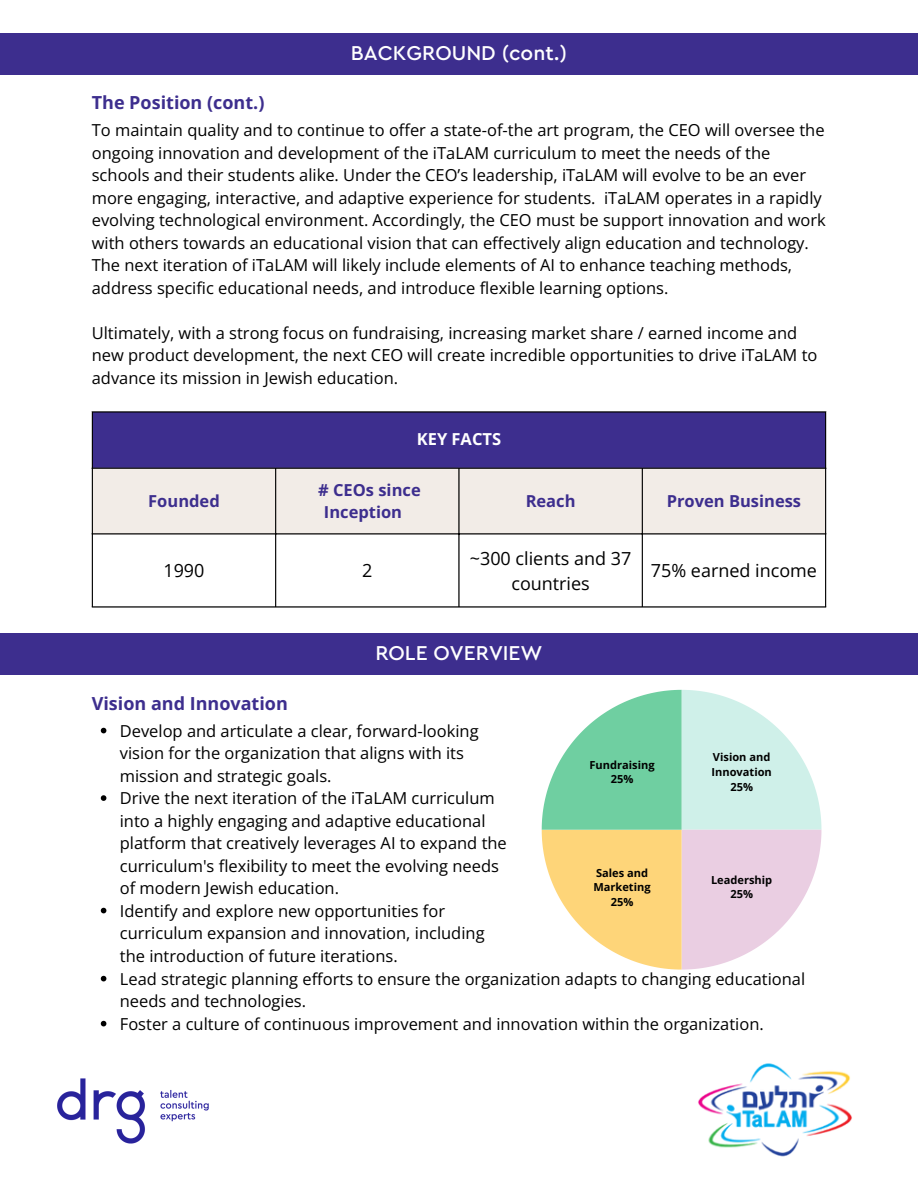
<style>
.page{position:relative;width:918px;height:1188px;background:#fff}
.page>*{position:absolute;margin:0;border:0;box-sizing:border-box;transform-origin:0 0}
.t1{font:500 21px "Cera Pro";color:#fff}
.t2{font:18px/24.8px "Open Sans";color:#000;text-align:center}
.t3{font:700 18px "Open Sans";color:#3d2e8e}
.t4{font:16.5px/22.5px "Open Sans";color:#000}
.t5{font:700 16.5px/22.5px "Open Sans";color:#3d2e8e}
.t6{font:700 16.5px "Open Sans";color:#fff}
.t7{font:700 11.1px/14.7px "Open Sans";color:#000}
</style>
<div class="page">
<div style="left:0;top:33px;width:918px;height:42px;background:#3d2e8e"></div>
<img style="left:57px;top:1078px;width:152px;height:66px">
<div style="left:92px;top:412px;width:734px;height:56px;background:#3d2e8e"></div>
<div style="left:93px;top:469px;width:732px;height:64px;background:#f2ece7"></div>
<hr style="left:92px;top:413px;width:1px;height:193px;background:#000">
<hr style="left:275px;top:469px;width:1px;height:137px;background:#000">
<hr style="left:458px;top:469px;width:2px;height:137px;background:#000">
<hr style="left:642px;top:469px;width:1px;height:137px;background:#000">
<hr style="left:825px;top:413px;width:1px;height:193px;background:#000">
<hr style="left:92px;top:411px;width:734px;height:2px;background:#000">
<hr style="left:92px;top:468px;width:734px;height:1px;background:#000">
<hr style="left:92px;top:533px;width:734px;height:1px;background:#000">
<hr style="left:92px;top:606px;width:734px;height:2px;background:#000">
<img style="left:698px;top:1063px;width:154px;height:94px">
<div style="left:0;top:633px;width:918px;height:42px;background:#3d2e8e"></div>
<svg style="left:542px;top:690px;width:279px;height:280px"></svg>
<svg style="left:101px;top:728px;width:5px;height:5px"></svg>
<svg style="left:101px;top:795px;width:5px;height:6px"></svg>
<svg style="left:101px;top:908px;width:5px;height:5px"></svg>
<svg style="left:101px;top:976px;width:5px;height:5px"></svg>
<svg style="left:101px;top:1021px;width:5px;height:5px"></svg>
<h2 class="t1" style="left:351px;top:43px;width:218px">BACKGROUND (cont.)</h2>
<h4 class="t3" style="left:92px;top:90px;width:174px">The Position (cont.)</h4>
<h4 class="t4" style="left:92px;top:118px;width:735px">To maintain quality and to continue to offer a state-of-the art program, the CEO will oversee the ongoing innovation and development of the iTaLAM curriculum to meet the needs of the schools and their students alike. Under the CEO’s leadership, iTaLAM will evolve to be an ever more engaging, interactive, and adaptive experience for students. iTaLAM operates in a rapidly evolving technological environment. Accordingly, the CEO must be support innovation and work with others towards an educational vision that can effectively align education and technology.<br>The next iteration of iTaLAM will likely include elements of AI to enhance teaching methods, address specific educational needs, and introduce flexible learning options.</h4>
<p class="t4" style="left:92px;top:321px;width:727px">Ultimately, with a strong focus on fundraising, increasing market share / earned income and new product development, the next CEO will create incredible opportunities to drive iTaLAM to advance its mission in Jewish education.</p>
<p class="t6" style="left:417px;top:428px;width:86px">KEY FACTS</p>
<p class="t5" style="left:148px;top:489px;width:73px">Founded</p>
<p class="t5" style="left:324px;top:478px;width:98px;text-indent:-6px"># CEOs since<br>Inception</p>
<p class="t5" style="left:526px;top:489px;width:51px">Reach</p>
<p class="t5" style="left:667px;top:489px;width:136px">Proven Business</p>
<p class="t2" style="left:163px;top:558px;width:43px">1990</p>
<p class="t2" style="left:362px;top:558px;width:12px">2</p>
<p class="t2" style="left:470px;top:546px;width:163px">~300 clients and 37 countries</p>
<h1 class="t2" style="left:651px;top:558px;width:168px">75% earned income</h1>
<p class="t1" style="left:375px;top:643px;width:169px">ROLE OVERVIEW</p>
<p class="t3" style="left:92px;top:690px;width:198px">Vision and Innovation</p>
<p class="t4" style="left:120px;top:719px;width:360px">Develop and articulate a clear, forward-looking vision for the organization that aligns with its mission and strategic goals.</p>
<p class="t4" style="left:120px;top:787px;width:389px">Drive the next iteration of the iTaLAM curriculum into a highly engaging and adaptive educational platform that creatively leverages AI to expand the curriculum's flexibility to meet the evolving needs of modern Jewish education.</p>
<p class="t4" style="left:120px;top:899px;width:366px">Identify and explore new opportunities for curriculum expansion and innovation, including the introduction of future iterations.</p>
<p class="t7" style="left:589px;top:757px;width:67px">Fundraising</p>
<p class="t7" style="left:611px;top:772px;width:24px">25%</p>
<p class="t7" style="left:593px;top:865px;width:59px">Sales and<br>Marketing</p>
<p class="t7" style="left:611px;top:894px;width:24px">25%</p>
<p class="t7" style="left:711px;top:749px;width:62px">Vision and<br>Innovation</p>
<p class="t7" style="left:730px;top:779px;width:24px">25%</p>
<p class="t7" style="left:711px;top:872px;width:63px">Leadership</p>
<p class="t7" style="left:730px;top:887px;width:24px">25%</p>
<p class="t4" style="left:120px;top:967px;width:687px">Lead strategic planning efforts to ensure the organization adapts to changing educational needs and technologies.</p>
<p class="t4" style="left:120px;top:1012px;width:645px">Foster a culture of continuous improvement and innovation within the organization.</p>
</div>
